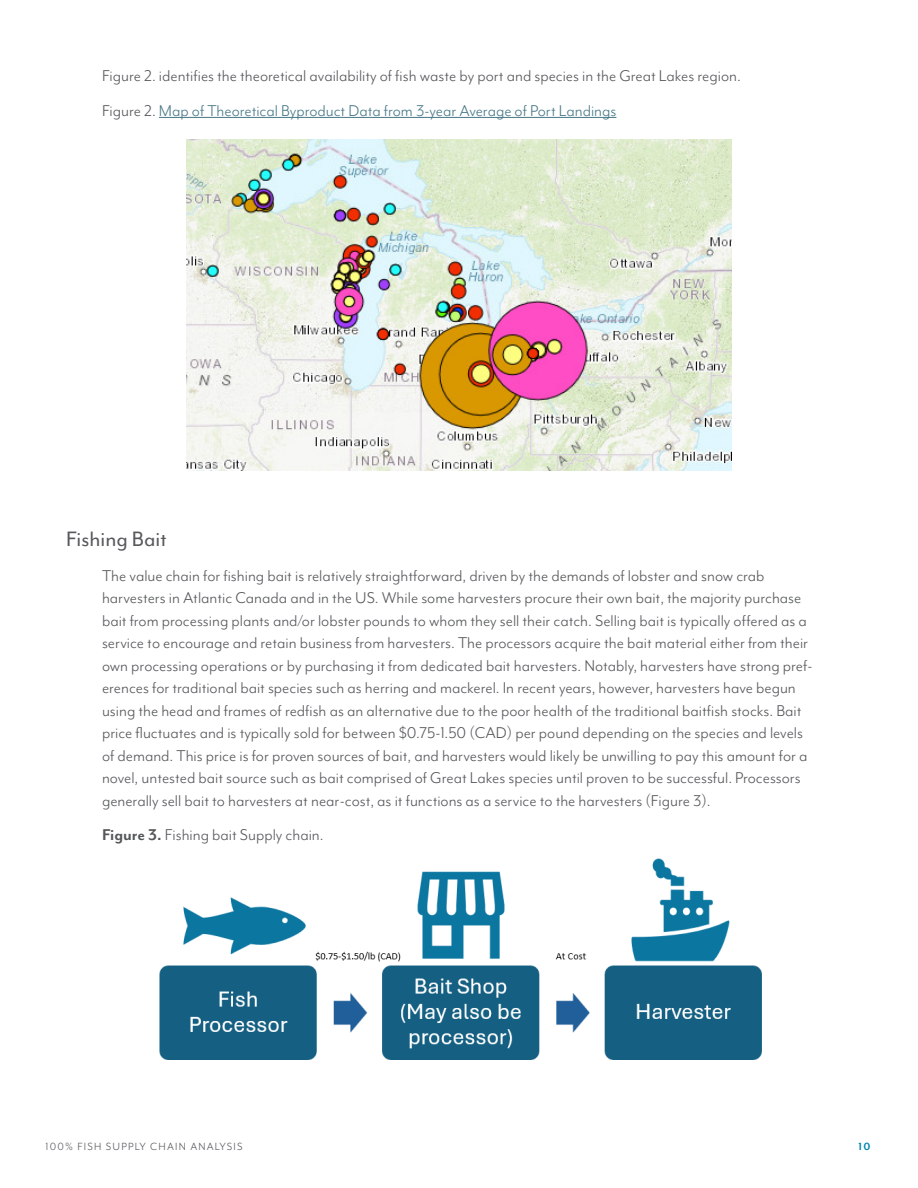
<style>
.page{position:relative;width:918px;height:1188px;background:#fff}
.page>*{position:absolute;margin:0;border:0;box-sizing:border-box;transform-origin:0 0}
.Header_2{font:24px "Mr Eaves Mod OT";color:#57585a}
.t1{font:18px/22.5px "Mr Eaves Mod OT";color:#545759}
.t2{font:18px "Mr Eaves Mod OT";color:#467886}
.t3{font:12px "Mr Eaves Mod OT";letter-spacing:.1em;color:#545759}
.t4{font:700 12px "Mr Eaves Mod OT";color:#0084ad}
.s1{color:#545759}
.s2{font-weight:700}
</style>
<div class="page">
<hr style="left:159px;top:117px;width:457px;height:1px;background:#467886">
<img style="left:187px;top:140px;width:544px;height:330px">
<img style="left:159px;top:858px;width:603px;height:201px">
<p class="t1" style="left:102px;top:64px;width:640px">Figure 2. identifies the theoretical availability of fish waste by port and species in the Great Lakes region.</p>
<p class="t2" style="left:102px;top:100px;width:516px"><span class="s1">Figure 2.</span> Map of Theoretical Byproduct Data from 3-year Average of Port Landings</p>
<p class="Header_2" style="left:66px;top:526px;width:102px">Fishing Bait</p>
<p class="t1" style="left:102px;top:564px;width:712px">The value chain for fishing bait is relatively straightforward, driven by the demands of lobster and snow crab harvesters in Atlantic Canada and in the US. While some harvesters procure their own bait, the majority purchase bait from processing plants and/or lobster pounds to whom they sell their catch. Selling bait is typically offered as a service to encourage and retain business from harvesters. The processors acquire the bait material either from their own processing operations or by purchasing it from dedicated bait harvesters. Notably, harvesters have strong pref&shy;erences for traditional bait species such as herring and mackerel. In recent years, however, harvesters have begun using the head and frames of redfish as an alternative due to the poor health of the traditional baitfish stocks. Bait price fluctuates and is typically sold for between $0.75-1.50 (CAD) per pound depending on the species and levels of demand. This price is for proven sources of bait, and harvesters would likely be unwilling to pay this amount for a novel, untested bait source such as bait comprised of Great Lakes species until proven to be successful. Processors generally sell bait to harvesters at near-cost, as it functions as a service to the harvesters (Figure 3).</p>
<p class="t1" style="left:102px;top:823px;width:223px"><span class="s2">Figure 3.</span> Fishing bait Supply chain.</p>
<p class="t3" style="left:46px;top:1140px;width:198px">100% FISH SUPPLY CHAIN ANALYSIS</p>
<p class="t4" style="left:859px;top:1140px;width:13px">10</p>
</div>
